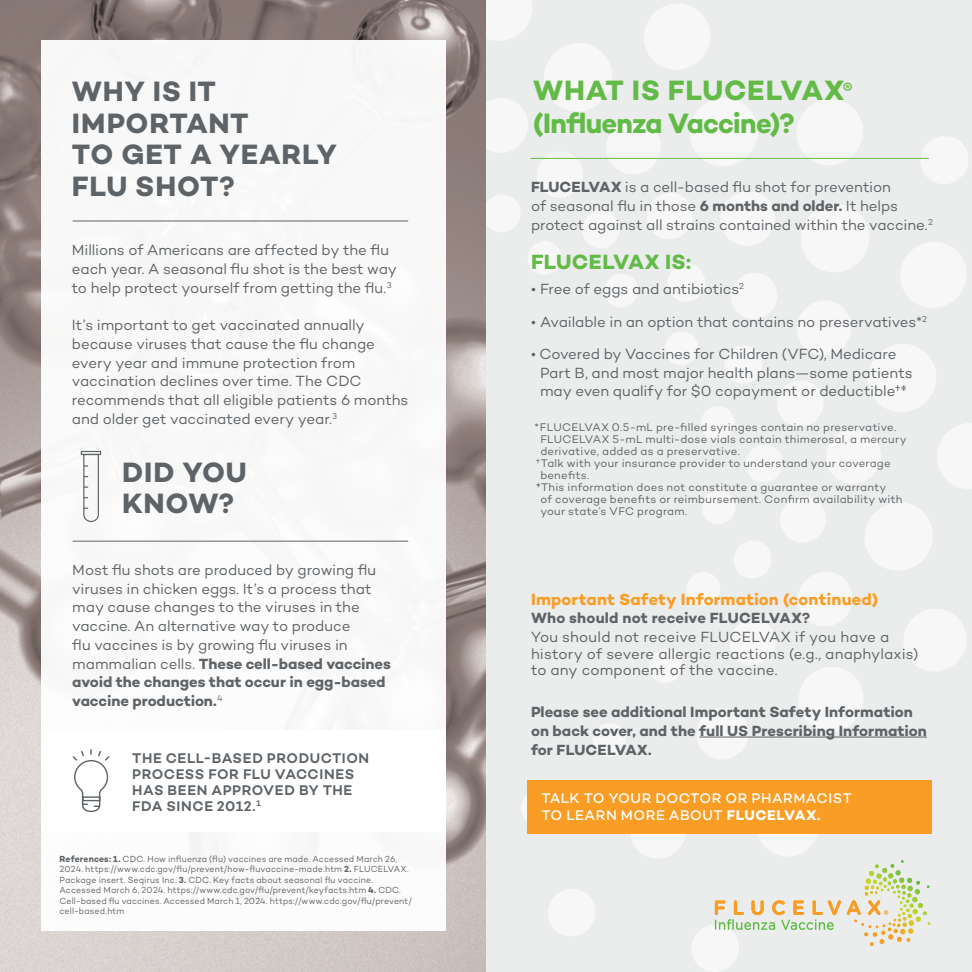
<style>
.page{position:relative;width:972px;height:972px;background:#fff}
.page>*{position:absolute;margin:0;border:0;box-sizing:border-box;transform-origin:0 0}
.t1{font:700 28.5px/31.5px "Campton";letter-spacing:.025em;color:#5e6367}
.t2{font:700 28.5px/33px "Campton";letter-spacing:-.025em;color:#62bb46}
.t3{font:700 21px "Campton";letter-spacing:.02em;color:#62bb46}
.t4{font:700 16.5px "Campton";letter-spacing:.01em;color:#f99d25}
.t5{font:15px/18.8px "Campton";letter-spacing:-.005em;color:#5e6367}
.t6{font:700 15px/18.9px "Campton";color:#5e6367}
.t7{font:600 14.25px/15.8px "Campton";letter-spacing:.035em;color:#5e6367}
.t8{font:500 14.25px/17.1px "Campton";letter-spacing:.035em;color:#fff}
.t9{font:11.25px "Campton";letter-spacing:.02em;color:#5e6367}
.t10{font:9px/10.5px "Campton";letter-spacing:.015em;color:#5e6367;scale:.96 1}
.s1{font-weight:700}
</style>
<div class="page">
<img style="left:0;top:0;width:486px;height:972px">
<div style="left:486px;top:0;width:486px;height:972px;background:#ebecec"></div>
<svg style="left:521px;top:789px;width:7px;height:37px"></svg>
<svg style="left:548px;top:889px;width:47px;height:47px"></svg>
<svg style="left:631px;top:834px;width:54px;height:24px"></svg>
<svg style="left:759px;top:834px;width:58px;height:22px"></svg>
<svg style="left:486px;top:0;width:486px;height:759px"></svg>
<div style="left:41px;top:40px;width:405px;height:892px;background:#f9f8f8"></div>
<hr style="left:73px;top:221px;width:335px;height:1px;background:#5e6367">
<hr style="left:73px;top:541px;width:335px;height:1px;background:#5e6367">
<div style="left:81px;top:451px;width:20px;height:4px;border:1px solid #5e6367"></div>
<svg style="left:82px;top:453px;width:18px;height:69px"></svg>
<div style="left:41px;top:730px;width:405px;height:102px;background:#fff"></div>
<svg style="left:72px;top:749px;width:38px;height:64px"></svg>
<div style="left:528px;top:780px;width:404px;height:54px;background:#f99d25"></div>
<hr style="left:699px;top:737px;width:228px;height:1px;background:#5e6367">
<hr style="left:531px;top:158px;width:398px;height:1px;background:#62bb46">
<svg style="left:847px;top:860px;width:83px;height:86px"></svg>
<svg style="left:692px;top:900px;width:149px;height:72px"></svg>
<h1 class="t1" style="left:72px;top:75px;width:266px">WHY IS IT<br>IMPORTANT<br>TO GET A YEARLY<br>FLU SHOT?</h1>
<p class="t5" style="left:72px;top:240px;width:327px">Millions of Americans are affected by the flu each year. A seasonal flu shot is the best way to help protect yourself from getting the flu.<sup>3</sup></p>
<p class="t5" style="left:72px;top:315px;width:338px">It’s important to get vaccinated annually because viruses that cause the flu change every year and immune protection from vaccination declines over time. The CDC recommends that all eligible patients 6 months and older get vaccinated every year.<sup>3</sup></p>
<h1 class="t1" style="left:122px;top:456px;width:126px">DID YOU<br>KNOW?</h1>
<p class="t5" style="left:72px;top:560px;width:320px">Most flu shots are produced by growing flu viruses in chicken eggs. It’s a process that may cause changes to the viruses in the vaccine. An alternative way to produce<br>flu vaccines is by growing flu viruses in mammalian cells. <span class="s1">These cell-based vaccines avoid the changes that occur in egg-based vaccine production.</span><sup>4</sup></p>
<p class="t7" style="left:132px;top:750px;width:238px">THE CELL-BASED PRODUCTION<br>PROCESS FOR FLU VACCINES<br>HAS BEEN APPROVED BY THE<br>FDA SINCE 2012.<sup>1</sup></p>
<p class="t10" style="left:59px;top:853px;width:369px"><span class="s1">References: 1.</span> CDC. How influenza (flu) vaccines are made. Accessed March 26, 2024. https://www.cdc.gov/flu/prevent/how-fluvaccine-made.htm <span class="s1">2.</span> FLUCELVAX.<br>Package insert. Seqirus Inc. <span class="s1">3.</span> CDC. Key facts about seasonal flu vaccine.<br>Accessed March 6, 2024. https://www.cdc.gov/flu/prevent/keyfacts.htm <span class="s1">4.</span> CDC.<br>Cell-based flu vaccines. Accessed March 1, 2024. https://www.cdc.gov/flu/prevent/ cell-based.htm</p>
<h1 class="t2" style="left:533px;top:73px;width:321px">WHAT IS FLUCELVAX<sup>® </sup>(Influenza Vaccine)?</h1>
<p class="t5" style="left:531px;top:178px;width:403px"><span class="s1">FLUCELVAX</span> is a cell-based flu shot for prevention<br>of seasonal flu in those <span class="s1">6 months and older.</span> It helps protect against all strains contained within the vaccine.<sup>2</sup></p>
<h2 class="t3" style="left:531px;top:248px;width:162px">FLUCELVAX IS:</h2>
<p class="t5" style="left:531px;top:280px;width:215px">• Free of eggs and antibiotics<sup>2</sup></p>
<p class="t5" style="left:531px;top:312px;width:398px">• Available in an option that contains no preservatives*<sup>2</sup></p>
<p class="t5" style="left:540px;top:344px;width:374px;text-indent:-9px">• Covered by Vaccines for Children (VFC), Medicare<br>Part B, and most major health plans—some patients may even qualify for $0 copayment or deductible†‡</p>
<p class="t9" style="left:535px;top:421px;width:363px">*FLUCELVAX 0.5-mL pre-filled syringes contain no preservative.</p>
<p class="t9" style="left:540px;top:433px;width:368px">FLUCELVAX 5-mL multi-dose vials contain thimerosal, a mercury</p>
<p class="t9" style="left:540px;top:445px;width:201px">derivative, added as a preservative.</p>
<p class="t9" style="left:536px;top:457px;width:356px">†Talk with your insurance provider to understand your coverage</p>
<p class="t9" style="left:540px;top:469px;width:50px">benefits.</p>
<p class="t9" style="left:536px;top:481px;width:352px">‡This information does not constitute a guarantee or warranty</p>
<p class="t9" style="left:540px;top:493px;width:364px">of coverage benefits or reimbursement. Confirm availability with</p>
<p class="t9" style="left:540px;top:505px;width:148px">your state’s VFC program.</p>
<p class="t4" style="left:531px;top:588px;width:349px">Important Safety Information (continued)</p>
<p class="t6" style="left:531px;top:609px;width:281px">Who should not receive FLUCELVAX?</p>
<p class="t5" style="left:531px;top:628px;width:389px;line-height:16.5px">You should not receive FLUCELVAX if you have a history of severe allergic reactions (e.g., anaphylaxis) to any component of the vaccine.</p>
<p class="t6" style="left:531px;top:702px;width:397px">Please see additional Important Safety Information on back cover, and the full US Prescribing Information for FLUCELVAX.</p>
<p class="t8" style="left:541px;top:789px;width:312px">TALK TO YOUR DOCTOR OR PHARMACIST<br>TO LEARN MORE ABOUT <span class="s1">FLUCELVAX.</span></p>
</div>
